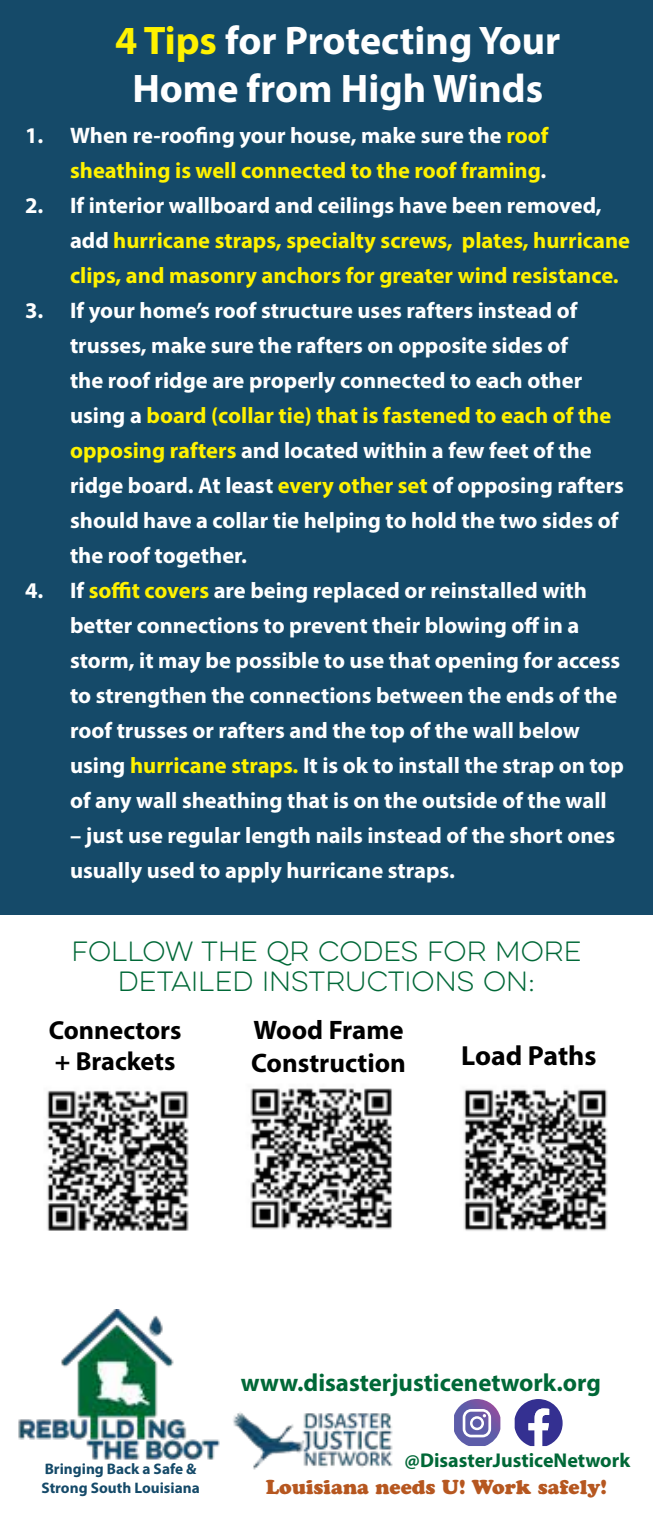
<style>
.page{position:relative;width:653px;height:1530px;background:#fff}
.page>*{position:absolute;margin:0;border:0;box-sizing:border-box;transform-origin:0 0}
.t1{font:700 40px/48px "Myriad Pro";color:#fff;text-align:center}
.t2{font:700 27.75px "Myriad Pro";color:#000}
.t3{font:700 26.75px/32.2px "Myriad Pro";color:#000}
.t4{font:700 26.25px/31.2px "Myriad Pro";color:#000}
.t5{font:100 25px/30px "Eveleth Clean";color:#006837;text-align:center}
.t6{font:700 24.75px "Myriad Pro";color:#006837}
.t7{font:700 22.5px/35px "Myriad Pro";color:#fff}
.t8{font:700 22.5px/35px "Myriad Pro";color:#fff200;text-align:right}
.t9{font:20px "Cooper Black Std";color:#b65720}
.t10{font:700 20px "Myriad Pro";color:#006837}
.t11{font:700 15.25px/18.2px "Myriad Pro";color:#154a69}
.s1{color:#fff200}
.s2{color:#fff}
</style>
<div class="page">
<div style="left:0;top:0;width:652px;height:914px;background:#154a69"></div>
<img style="left:18px;top:1310px;width:202px;height:150px">
<svg style="left:514px;top:1399px;width:48px;height:48px"></svg>
<svg style="left:454px;top:1399px;width:46px;height:47px"></svg>
<img style="left:233px;top:1412px;width:160px;height:58px">
<img style="left:250px;top:1088px;width:142px;height:142px">
<img style="left:47px;top:1090px;width:142px;height:141px">
<img style="left:463px;top:1089px;width:145px;height:142px">
<h1 class="t1" style="left:115px;top:15px;width:447px"><span class="s1">4 Tips</span> for Protecting Your<br>Home from High Winds</h1>
<p class="t8" style="left:25px;top:117px;width:525px"><span class="s2">1. When re-roofing your house, make sure the</span> roof sheathing is well connected to the roof framing<span class="s2">.</span></p>
<p class="t8" style="left:70px;top:187px;width:561px;text-align:left;text-indent:-45px"><span class="s2">2. If interior wallboard and ceilings have been removed, add</span> hurricane straps, specialty screws, plates, hurricane clips, and masonry anchors for greater wind resistance.</p>
<p class="t7" style="left:70px;top:292px;width:555px;text-indent:-45px">3. If your home’s roof structure uses rafters instead of trusses, make sure the rafters on opposite sides of<br>the roof ridge are properly connected to each other using a <span class="s1">board (collar tie) that is fastened to each of the opposing rafters</span> and located within a few feet of the ridge board. At least <span class="s1">every other set</span> of opposing rafters should have a collar tie helping to hold the two sides of the roof together.</p>
<p class="t7" style="left:70px;top:572px;width:555px;text-indent:-45px">4. If <span class="s1">soffit covers</span> are being replaced or reinstalled with better connections to prevent their blowing off in a storm, it may be possible to use that opening for access to strengthen the connections between the ends of the roof trusses or rafters and the top of the wall below using <span class="s1">hurricane straps.</span> It is ok to install the strap on top of any wall sheathing that is on the outside of the wall</p>
<p class="t7" style="left:70px;top:817px;width:546px">– just use regular length nails instead of the short ones usually used to apply hurricane straps.</p>
<p class="t5" style="left:71px;top:936px;width:511px">FOLLOW THE QR CODES FOR MORE<br>DETAILED INSTRUCTIONS ON:</p>
<p class="t4" style="left:49px;top:1014px;width:134px">Connectors + Brackets</p>
<p class="t3" style="left:251px;top:1013px;width:156px">Wood Frame<br>Construction</p>
<p class="t2" style="left:461px;top:1038px;width:137px">Load Paths</p>
<p class="t11" style="left:42px;top:1460px;width:160px">Bringing Back a Safe &amp;<br>Strong South Louisiana</p>
<p class="t6" style="left:241px;top:1367px;width:362px">www.disasterjusticenetwork.org</p>
<p class="t10" style="left:404px;top:1447px;width:227px">@DisasterJusticeNetwork</p>
<p class="t9" style="left:266px;top:1475px;width:342px">Louisiana needs U! Work safely!</p>
</div>
